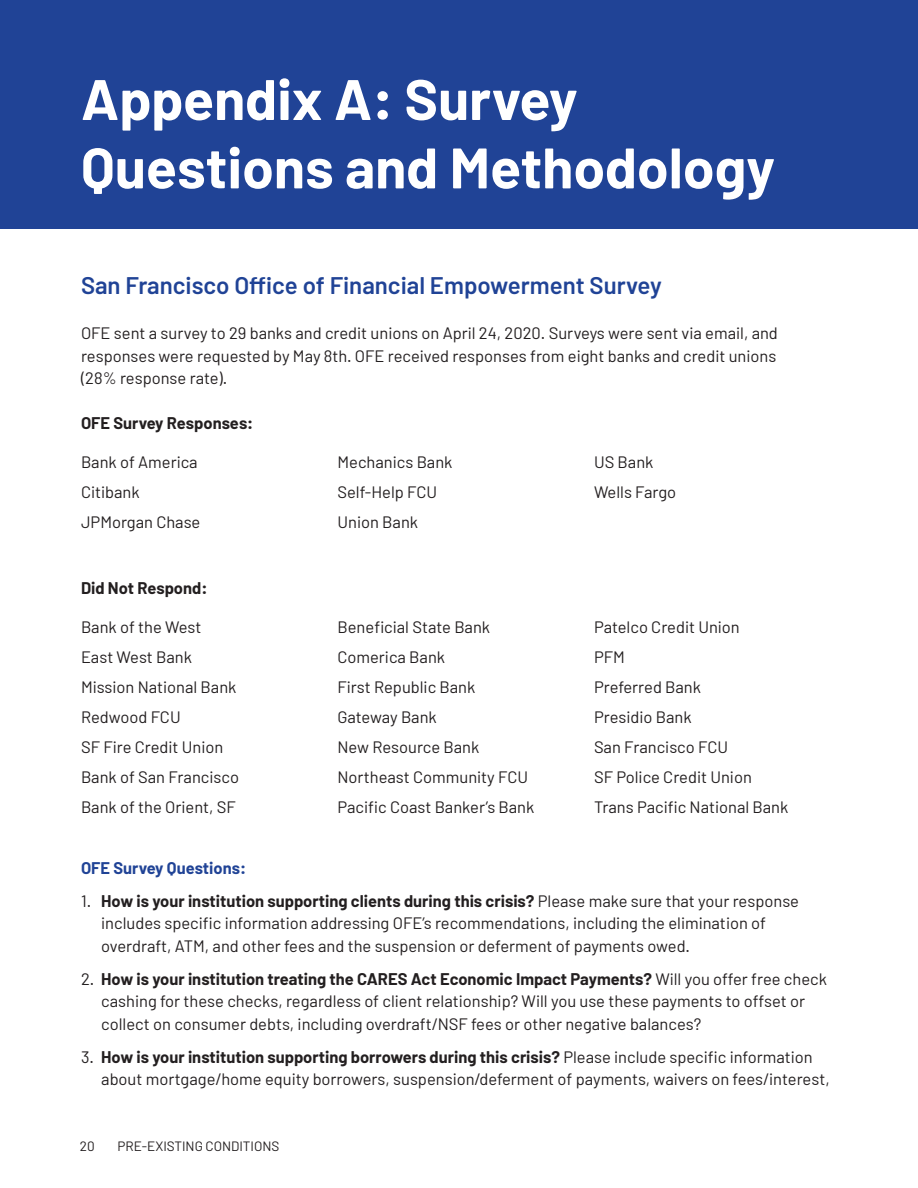
<style>
.page{position:relative;width:918px;height:1188px;background:#fff}
.page>*{position:absolute;margin:0;border:0;box-sizing:border-box;transform-origin:0 0}
.body{font:700 57px/68.4px "Barlow";color:#fff}
.body-2{font:600 24px "Barlow";color:#204396}
.body-3{font:16.5px/22.5px "Barlow";color:#231f20}
.body-4{font:700 16.5px "Barlow";color:#231f20}
.body-5{font:700 16.5px "Barlow";color:#204396}
.t1{font:13.5px "Barlow";color:#231f20}
.s1{font-weight:700}
</style>
<div class="page">
<div style="left:0;top:0;width:918px;height:228px;background:#204396"></div>
<p class="body" style="left:81px;top:65px;width:696px">Appendix A: Survey<br>Questions and Methodology</p>
<p class="body-2" style="left:81px;top:270px;width:582px">San Francisco Office of Financial Empowerment Survey</p>
<p class="body-3" style="left:81px;top:321px;width:698px;text-align:justify">OFE sent a survey to 29 banks and credit unions on April 24, 2020. Surveys were sent via email, and responses were requested by May 8th. OFE received responses from eight banks and credit unions (28% response rate).</p>
<p class="body-4" style="left:81px;top:413px;width:174px">OFE Survey Responses:</p>
<p class="body-3" style="left:81px;top:450px;width:118px">Bank of America</p>
<p class="body-3" style="left:81px;top:480px;width:60px">Citibank</p>
<p class="body-3" style="left:81px;top:510px;width:121px">JPMorgan Chase</p>
<p class="body-3" style="left:594px;top:450px;width:61px">US Bank</p>
<p class="body-3" style="left:594px;top:480px;width:84px">Wells Fargo</p>
<p class="body-3" style="left:338px;top:450px;width:117px">Mechanics Bank</p>
<p class="body-3" style="left:338px;top:480px;width:101px">Self-Help FCU</p>
<p class="body-3" style="left:338px;top:510px;width:82px">Union Bank</p>
<p class="body-4" style="left:81px;top:578px;width:128px">Did Not Respond:</p>
<p class="body-3" style="left:81px;top:615px;width:122px">Bank of the West</p>
<p class="body-3" style="left:81px;top:645px;width:113px">East West Bank</p>
<p class="body-3" style="left:81px;top:675px;width:157px">Mission National Bank</p>
<p class="body-3" style="left:81px;top:705px;width:101px">Redwood FCU</p>
<p class="body-3" style="left:81px;top:735px;width:144px">SF Fire Credit Union</p>
<p class="body-3" style="left:81px;top:765px;width:160px">Bank of San Francisco</p>
<p class="body-3" style="left:81px;top:795px;width:156px">Bank of the Orient, SF</p>
<p class="body-3" style="left:338px;top:615px;width:154px">Beneficial State Bank</p>
<p class="body-3" style="left:338px;top:645px;width:109px">Comerica Bank</p>
<p class="body-3" style="left:338px;top:675px;width:139px">First Republic Bank</p>
<p class="body-3" style="left:338px;top:705px;width:101px">Gateway Bank</p>
<p class="body-3" style="left:338px;top:735px;width:143px">New Resource Bank</p>
<p class="body-3" style="left:338px;top:765px;width:192px">Northeast Community FCU</p>
<p class="body-3" style="left:338px;top:795px;width:198px">Pacific Coast Banker’s Bank</p>
<p class="body-3" style="left:594px;top:615px;width:147px">Patelco Credit Union</p>
<p class="body-3" style="left:594px;top:645px;width:32px">PFM</p>
<p class="body-3" style="left:594px;top:675px;width:109px">Preferred Bank</p>
<p class="body-3" style="left:594px;top:705px;width:99px">Presidio Bank</p>
<p class="body-3" style="left:594px;top:735px;width:136px">San Francisco FCU</p>
<p class="body-3" style="left:594px;top:765px;width:159px">SF Police Credit Union</p>
<p class="body-3" style="left:594px;top:795px;width:196px">Trans Pacific National Bank</p>
<p class="body-5" style="left:81px;top:857px;width:167px">OFE Survey Questions:</p>
<p class="body-3" style="left:101px;top:889px;width:699px;text-indent:-20px">1. <span class="s1">How is your institution supporting clients during this crisis?</span> Please make sure that your response includes specific information addressing OFE’s recommendations, including the elimination of overdraft, ATM, and other fees and the suspension or deferment of payments owed.</p>
<p class="body-3" style="left:101px;top:967px;width:727px;text-indent:-20px">2. <span class="s1">How is your institution treating the CARES Act Economic Impact Payments?</span> Will you offer free check cashing for these checks, regardless of client relationship? Will you use these payments to offset or collect on consumer debts, including overdraft/NSF fees or other negative balances?</p>
<p class="body-3" style="left:101px;top:1045px;width:730px;text-indent:-20px">3. <span class="s1">How is your institution supporting borrowers during this crisis?</span> Please include specific information about mortgage/home equity borrowers, suspension/deferment of payments, waivers on fees/interest,</p>
<p class="t1" style="left:80px;top:1137px;width:16px">20</p>
<p class="t1" style="left:117px;top:1137px;width:164px">PRE-EXISTING CONDITIONS</p>
</div>
